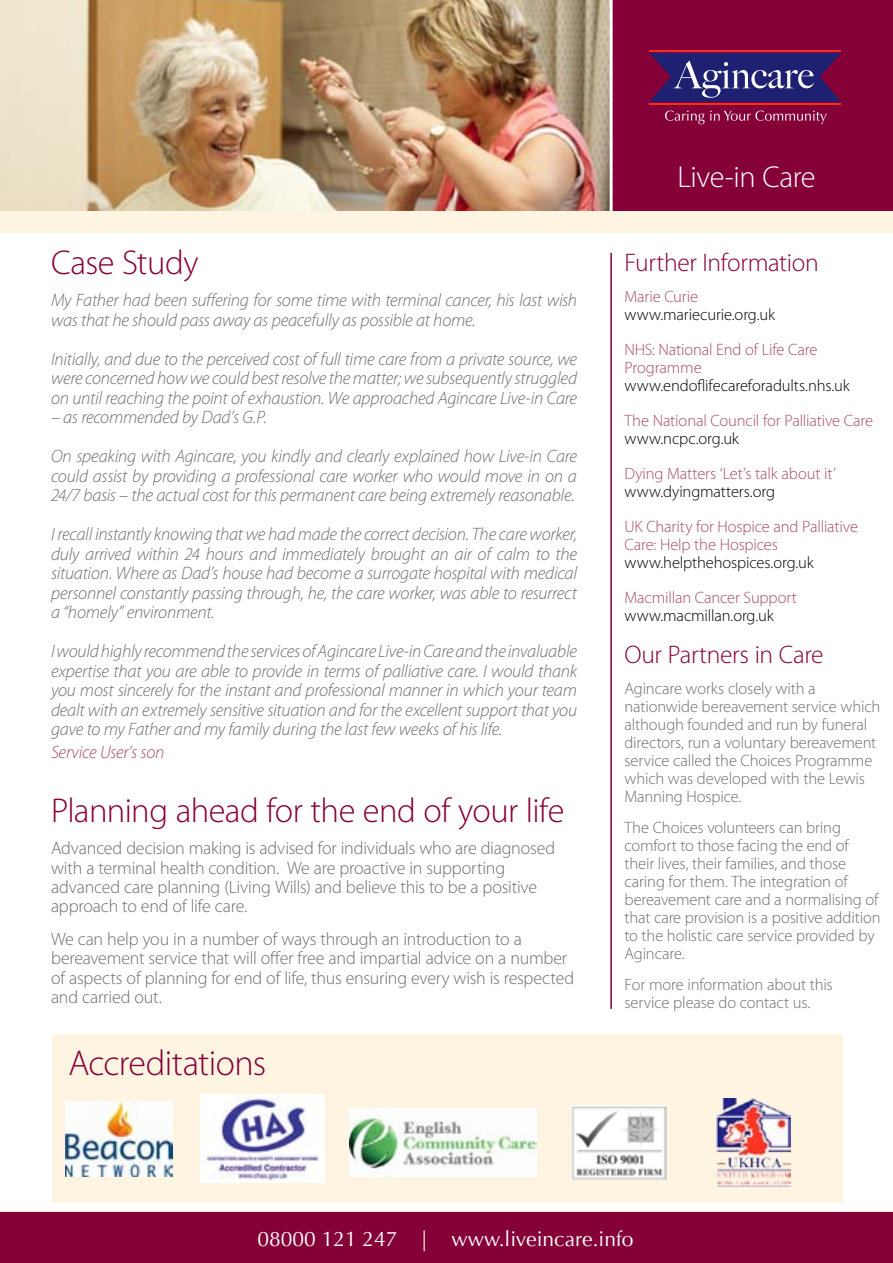
<style>
.page{position:relative;width:893px;height:1263px;background:#fff}
.page>*{position:absolute;margin:0;border:0;box-sizing:border-box;transform-origin:0 0}
.t1{font:300 36px "Myriad Pro";letter-spacing:-.015em;color:#860038}
.t2{font:300 34.5px "Myriad Pro";letter-spacing:-.02em;color:#860038}
.t3{font:300 30.3px "Myriad Pro";letter-spacing:-.015em;color:#fff}
.t4{font:300 25.5px "Myriad Pro";letter-spacing:-.015em;color:#860038}
.t5{font:21px "Optima";color:#fff}
.t6{font:italic 300 18px/19.5px "Myriad Pro";letter-spacing:-.015em;color:#6d6e71}
.t7{font:300 18px/19.5px "Myriad Pro";letter-spacing:-.015em;color:#6d6e71}
.t8{font:italic 300 18px "Myriad Pro";letter-spacing:-.015em;color:#a74d62}
.t9{font:300 16.5px/18px "Myriad Pro";letter-spacing:-.01em;color:#6d6e71}
.t10{font:300 16.5px/18px "Myriad Pro";letter-spacing:-.01em;color:#a74d62}
.t11{font:300 16.5px "Myriad Pro";letter-spacing:-.005em;color:#000}
</style>
<div class="page">
<img style="left:0;top:0;width:610px;height:212px">
<div style="left:0;top:1212px;width:893px;height:51px;background:#860038"></div>
<hr style="left:0;top:1210px;width:893px;height:2px;background:#fef4e2">
<div style="left:611px;top:0;width:282px;height:216px;background:#860038"></div>
<div style="left:0;top:212px;width:893px;height:21px;background:#fef4e2"></div>
<hr style="left:610px;top:0;width:3px;height:212px;background:#fff">
<hr style="left:610px;top:253px;width:2px;height:756px;background:#860038">
<hr style="left:649px;top:103px;width:192px;height:1px;background:#ee3124">
<hr style="left:649px;top:51px;width:192px;height:1px;background:#ee3124">
<svg style="left:649px;top:53px;width:192px;height:49px;background:#403378"></svg>
<svg style="left:665px;top:111px;width:162px;height:13px"></svg>
<div style="left:52px;top:1034px;width:791px;height:169px;background:#fef4e2"></div>
<img style="left:65px;top:1102px;width:107px;height:75px">
<img style="left:200px;top:1095px;width:125px;height:88px">
<img style="left:571px;top:1105px;width:95px;height:74px">
<img style="left:350px;top:1109px;width:187px;height:67px">
<img style="left:716px;top:1098px;width:75px;height:88px">
<h2 class="t2" style="left:51px;top:244px;width:149px">Case Study</h2>
<p class="t6" style="left:51px;top:291px;width:527px">My Father had been suffering for some time with terminal cancer, his last wish was that he should pass away as peacefully as possible at home.</p>
<p class="t6" style="left:51px;top:350px;width:528px;text-align:justify">Initially, and due to the perceived cost of full time care from a private source, we were concerned how we could best resolve the matter; we subsequently struggled on until reaching the point of exhaustion. We approached Agincare Live-in Care</p>
<p class="t6" style="left:51px;top:398px;width:528px;line-height:39px">– as recommended by Dad’s G.P.<br>On speaking with Agincare, you kindly and clearly explained how Live-in Care</p>
<p class="t6" style="left:51px;top:467px;width:527px">could assist by providing a professional care worker who would move in on a<br>24/7 basis – the actual cost for this permanent care being extremely reasonable.</p>
<p class="t6" style="left:51px;top:525px;width:528px;text-align:justify">I recall instantly knowing that we had made the correct decision. The care worker, duly arrived within 24 hours and immediately brought an air of calm to the situation. Where as Dad’s house had become a surrogate hospital with medical personnel constantly passing through, he, the care worker, was able to resurrect a “homely” environment.</p>
<p class="t6" style="left:51px;top:642px;width:528px;text-align:justify">I would highly recommend the services of Agincare Live-in Care and the invaluable expertise that you are able to provide in terms of palliative care. I would thank you most sincerely for the instant and professional manner in which your team dealt with an extremely sensitive situation and for the excellent support that you gave to my Father and my family during the last few weeks of his life.</p>
<p class="t8" style="left:51px;top:742px;width:115px">Service User’s son</p>
<h2 class="t2" style="left:51px;top:791px;width:515px">Planning ahead for the end of your life</h2>
<p class="t7" style="left:51px;top:838px;width:506px">Advanced decision making is advised for individuals who are diagnosed with a terminal health condition. We are proactive in supporting advanced care planning (Living Wills) and believe this to be a positive approach to end of life care.</p>
<p class="t7" style="left:51px;top:929px;width:525px">We can help you in a number of ways through an introduction to a bereavement service that will offer free and impartial advice on a number of aspects of planning for end of life, thus ensuring every wish is respected and carried out.</p>
<h1 class="t1" style="left:68px;top:1043px;width:199px">Accreditations</h1>
<h3 class="t3" style="left:677px;top:160px;width:140px">Live-in Care</h3>
<h3 class="t4" style="left:624px;top:248px;width:196px">Further Information</h3>
<p class="t10" style="left:624px;top:287px;width:75px">Marie Curie</p>
<p class="t11" style="left:624px;top:305px;width:152px">www.mariecurie.org.uk</p>
<p class="t10" style="left:624px;top:340px;width:194px">NHS: National End of Life Care<br>Programme</p>
<p class="t11" style="left:624px;top:376px;width:227px">www.endoflifecareforadults.nhs.uk</p>
<p class="t10" style="left:624px;top:411px;width:250px">The National Council for Palliative Care</p>
<p class="t11" style="left:624px;top:429px;width:116px">www.ncpc.org.uk</p>
<p class="t10" style="left:624px;top:464px;width:213px">Dying Matters ‘Let’s talk about it’</p>
<p class="t11" style="left:624px;top:482px;width:152px">www.dyingmatters.org</p>
<p class="t10" style="left:624px;top:517px;width:235px">UK Charity for Hospice and Palliative<br>Care: Help the Hospices</p>
<p class="t11" style="left:624px;top:553px;width:191px">www.helpthehospices.org.uk</p>
<p class="t10" style="left:624px;top:588px;width:174px">Macmillan Cancer Support</p>
<p class="t11" style="left:624px;top:606px;width:151px">www.macmillan.org.uk</p>
<h3 class="t4" style="left:624px;top:641px;width:201px">Our Partners in Care</h3>
<p class="t9" style="left:624px;top:680px;width:257px">Agincare works closely with a nationwide bereavement service which although founded and run by funeral directors, run a voluntary bereavement service called the Choices Programme which was developed with the Lewis Manning Hospice.</p>
<p class="t9" style="left:624px;top:818px;width:258px">The Choices volunteers can bring comfort to those facing the end of their lives, their families, and those caring for them. The integration of bereavement care and a normalising of that care provision is a positive addition to the holistic care service provided by Agincare.</p>
<p class="t9" style="left:624px;top:975px;width:210px">For more information about this service please do contact us.</p>
<p class="t5" style="left:257px;top:1226px;width:378px">08000 121 247 | www.liveincare.info</p>
</div>
